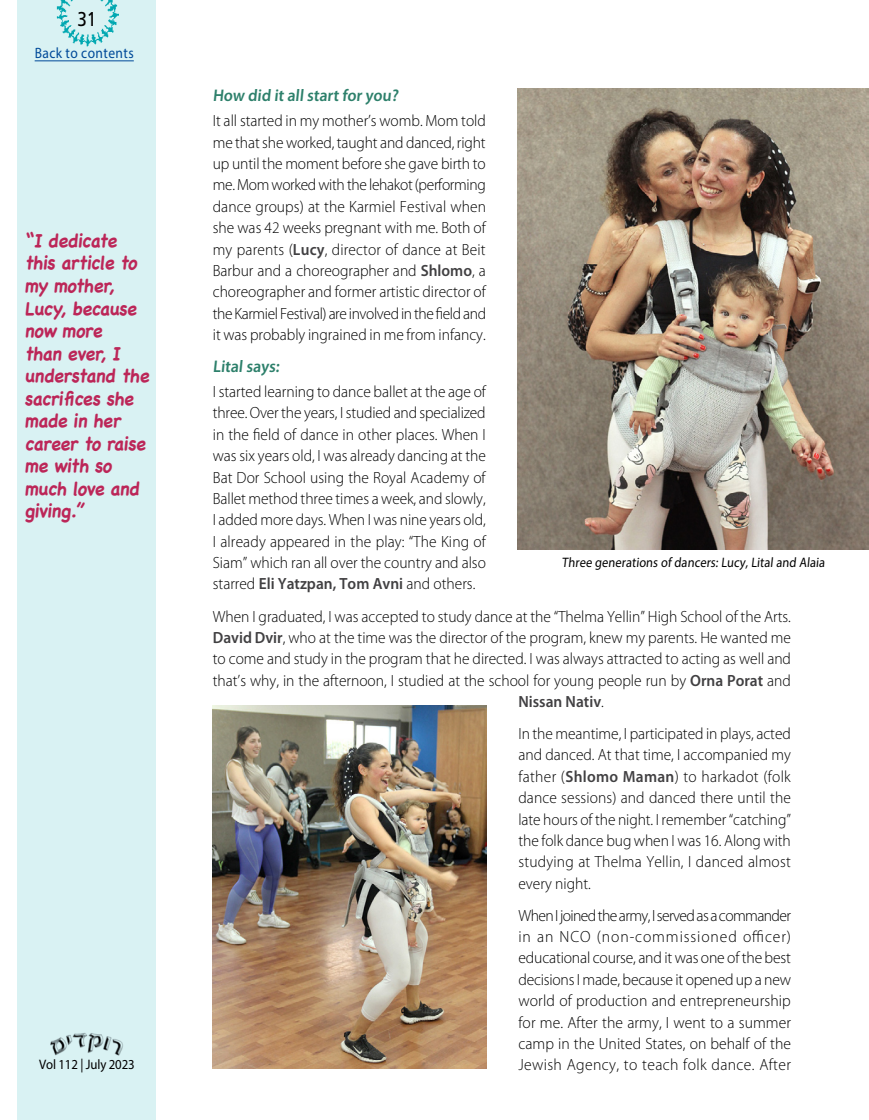
<style>
.page{position:relative;width:869px;height:1120px;background:#fff}
.page>*{position:absolute;margin:0;border:0;box-sizing:border-box;transform-origin:0 0}
.t1{font:20px "Frutiger";color:#000;scale:.85 1}
.t2{font:700 18.75px/22.5px "Chalkboard";color:#bc2658;scale:.95 1}
.t3{font:600 16.88px "Myriad Pro";color:#2d806b;scale:.95 1}
.t4{font:300 16.25px/21.4px "Myriad Pro";color:#000;text-align:justify;scale:.95 1}
.t5{font:300 16.25px/21.4px "Myriad Pro";color:#000;text-align:justify;scale:.96 1}
.t6{font:600 16.25px "Myriad Pro";color:#414042;scale:.95 1}
.t7{font:15px "Myriad Pro";letter-spacing:.03em;color:#004a99;scale:.9 1}
.t8{font:13.75px "Myriad Pro";letter-spacing:-.01em;color:#000;scale:.9 1}
.t9{font:13.75px "Myriad Pro";letter-spacing:-.01em;color:#000;scale:.93 1}
.s1{font-weight:600;color:#414042}
.s2{font-weight:300;color:#000}
</style>
<div class="page">
<div style="left:18px;top:0;width:138px;height:1120px;background:#d9f2f3"></div>
<img style="left:56px;top:0;width:62px;height:47px">
<img style="left:50px;top:1033px;width:73px;height:23px">
<hr style="left:35px;top:61px;width:99px;height:1px;background:#004a99">
<img style="left:213px;top:705px;width:273px;height:363px">
<img style="left:517px;top:89px;width:351px;height:461px">
<p class="t1" style="left:77px;top:7px;width:24px">31</p>
<p class="t7" style="left:35px;top:44px;width:112px">Back to contents</p>
<p class="t2" style="left:25px;top:229px;width:136px">“I dedicate this article to my mother,<br>Lucy, because now more<br>than ever, I understand the sacrifices she made in her career to raise me with so much love and giving.”</p>
<p class="t9" style="left:39px;top:1056px;width:104px">Vol 112 | July 2023</p>
<p class="t3" style="left:213px;top:86px;width:199px">How did it all start for you?</p>
<p class="t4" style="left:213px;top:110px;width:289px">It all started in my mother’s womb. Mom told me that she worked, taught and danced, right up until the moment before she gave birth to me. Mom worked with the lehakot (performing dance groups) at the Karmiel Festival when she was 42 weeks pregnant with me. Both of my parents (<span class="s1">Lucy</span>, director of dance at Beit Barbur and a choreographer and <span class="s1">Shlomo</span>, a choreographer and former artistic director of the Karmiel Festival) are involved in the field and it was probably ingrained in me from infancy.</p>
<p class="t3" style="left:213px;top:357px;width:74px">Lital says:</p>
<p class="t4" style="left:213px;top:381px;width:289px">I started learning to dance ballet at the age of three. Over the years, I studied and specialized in the field of dance in other places. When I was six years old, I was already dancing at the Bat Dor School using the Royal Academy of Ballet method three times a week, and slowly, I added more days. When I was nine years old, I already appeared in the play: “The King of Siam” which ran all over the country and also starred <span class="s1">Eli Yatzpan, Tom Avni</span> and others.</p>
<p class="t4" style="left:213px;top:606px;width:609px">When I graduated, I was accepted to study dance at the “Thelma Yellin” High School of the Arts.</p>
<p class="t4" style="left:213px;top:627px;width:609px"><span class="s1">David Dvir</span>, who at the time was the director of the program, knew my parents. He wanted me</p>
<p class="t4" style="left:213px;top:648px;width:610px">to come and study in the program that he directed. I was always attracted to acting as well and</p>
<p class="t4" style="left:213px;top:670px;width:609px">that’s why, in the afternoon, I studied at the school for young people run by <span class="s1">Orna Porat</span> and</p>
<p class="t6" style="left:518px;top:692px;width:91px">Nissan Nativ<span class="s2">.</span></p>
<p class="t4" style="left:518px;top:723px;width:288px">In the meantime, I participated in plays, acted and danced. At that time, I accompanied my father (<span class="s1">Shlomo Maman</span>) to harkadot (folk dance sessions) and danced there until the late hours of the night. I remember “catching” the folk dance bug when I was 16. Along with studying at Thelma Yellin, I danced almost every night.</p>
<p class="t5" style="left:518px;top:905px;width:285px">When I joined the army, I served as a commander in an NCO (non-commissioned officer) educational course, and it was one of the best decisions I made, because it opened up a new world of production and entrepreneurship for me. After the army, I went to a summer camp in the United States, on behalf of the Jewish Agency, to teach folk dance. After</p>
<p class="t8" style="left:561px;top:554px;width:295px">Three generations of dancers: Lucy, Lital and Alaia</p>
</div>
